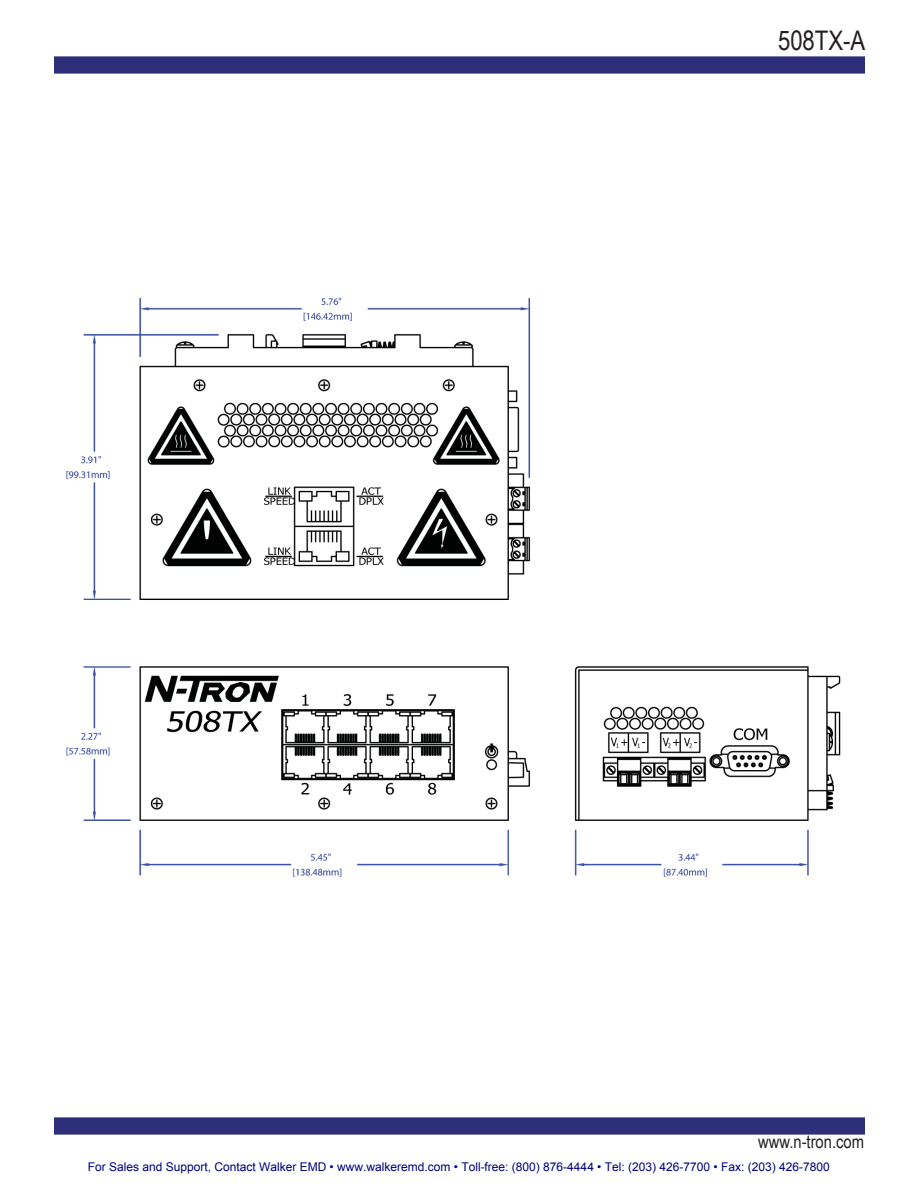
<style>
.page{position:relative;width:918px;height:1188px;background:#fff}
.page>*{position:absolute;margin:0;border:0;box-sizing:border-box;transform-origin:0 0}
.t1{font:27px "Arial Narrow";color:#231f20}
.t2{font:18px "Arial Narrow";color:#231f20}
.t3{font:12px "Arial";color:#000080}
</style>
<div class="page">
<div style="left:54px;top:57px;width:810px;height:17px;background:#2e2f7a"></div>
<div style="left:54px;top:1117px;width:810px;height:17px;background:#2e2f7a"></div>
<img style="left:66px;top:297px;width:775px;height:580px">
<h1 class="t1" style="left:778px;top:25px;width:89px">508TX-A</h1>
<h2 class="t2" style="left:758px;top:1131px;width:107px">www.n-tron.com</h2>
<p class="t3" style="left:88px;top:1160px;width:743px">For Sales and Support, Contact Walker EMD • www.walkeremd.com • Toll-free: (800) 876-4444 • Tel: (203) 426-7700 • Fax: (203) 426-7800</p>
</div>
